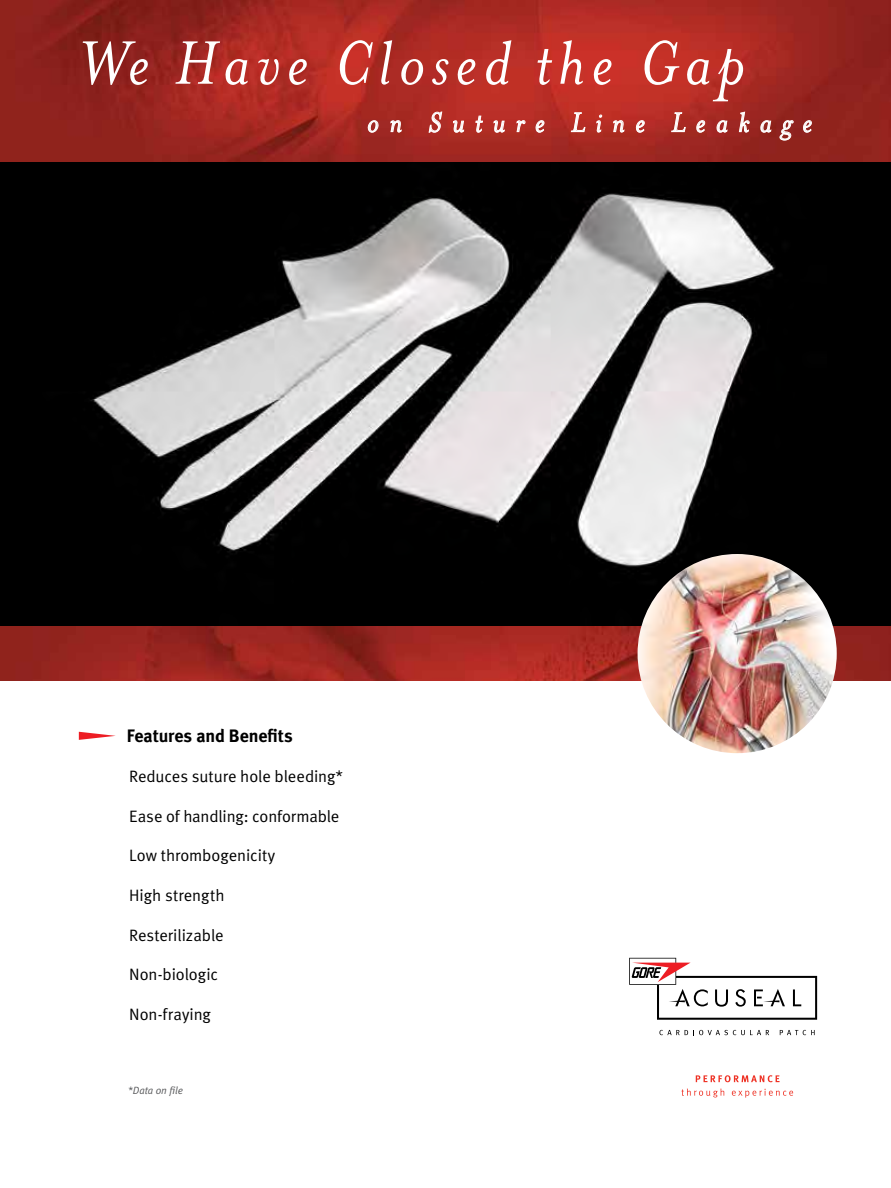
<style>
.page{position:relative;width:891px;height:1188px;background:#fff}
.page>*{position:absolute;margin:0;border:0;box-sizing:border-box;transform-origin:0 0}
.t1{font:italic 70.5px "Mrs Eaves";letter-spacing:.09em;color:#fff}
.t2{font:italic 31.5px "Mrs Eaves";letter-spacing:.33em;color:#fff}
.t3{font:18px "Meta Bold LF";letter-spacing:-.005em;color:#000}
.t4{font:16.5px "Meta Normal LF";letter-spacing:-.005em;color:#000}
.t5{font:italic 10.5px "Meta Normal LF";color:#58595b}
</style>
<div class="page">
<svg style="left:659px;top:1030px;width:110px;height:5px"></svg>
<svg style="left:780px;top:1030px;width:35px;height:5px"></svg>
<svg style="left:629px;top:958px;width:188px;height:62px"></svg>
<svg style="left:696px;top:1075px;width:84px;height:7px"></svg>
<svg style="left:681px;top:1089px;width:43px;height:8px"></svg>
<svg style="left:732px;top:1089px;width:61px;height:9px"></svg>
<img style="left:0;top:161px;width:891px;height:465px">
<img style="left:0;top:0;width:891px;height:161px">
<svg style="left:368px;top:120px;width:11px;height:13px"></svg>
<svg style="left:390px;top:120px;width:12px;height:13px"></svg>
<svg style="left:428px;top:111px;width:15px;height:22px"></svg>
<svg style="left:453px;top:119px;width:12px;height:14px"></svg>
<svg style="left:475px;top:115px;width:8px;height:18px"></svg>
<svg style="left:493px;top:119px;width:12px;height:14px"></svg>
<svg style="left:516px;top:120px;width:9px;height:12px"></svg>
<svg style="left:535px;top:120px;width:9px;height:13px"></svg>
<svg style="left:571px;top:112px;width:15px;height:21px"></svg>
<svg style="left:596px;top:114px;width:7px;height:19px"></svg>
<svg style="left:613px;top:120px;width:12px;height:13px"></svg>
<svg style="left:636px;top:120px;width:9px;height:13px"></svg>
<svg style="left:671px;top:112px;width:15px;height:21px"></svg>
<svg style="left:696px;top:120px;width:9px;height:13px"></svg>
<svg style="left:716px;top:120px;width:12px;height:13px"></svg>
<svg style="left:739px;top:111px;width:10px;height:56px"></svg>
<svg style="left:760px;top:120px;width:12px;height:13px"></svg>
<svg style="left:780px;top:120px;width:14px;height:21px"></svg>
<svg style="left:803px;top:120px;width:9px;height:13px"></svg>
<img style="left:0;top:626px;width:891px;height:54px">
<img style="left:638px;top:554px;width:199px;height:199px;border-radius:100px">
<svg style="left:79px;top:732px;width:37px;height:8px"></svg>
<h1 class="t1" style="left:79px;top:25px;width:668px">We Have Closed the Gap</h1>
<h2 class="t2" style="left:367px;top:105px;width:447px">on Suture Line Leakage</h2>
<p class="t3" style="left:127px;top:725px;width:168px">Features and Benefits</p>
<p class="t4" style="left:129px;top:767px;width:215px">Reduces suture hole bleeding*</p>
<p class="t4" style="left:129px;top:806px;width:212px">Ease of handling: conformable</p>
<p class="t4" style="left:129px;top:846px;width:148px">Low thrombogenicity</p>
<p class="t4" style="left:129px;top:886px;width:97px">High strength</p>
<p class="t4" style="left:129px;top:925px;width:96px">Resterilizable</p>
<p class="t4" style="left:129px;top:965px;width:91px">Non-biologic</p>
<p class="t4" style="left:129px;top:1005px;width:83px">Non-fraying</p>
<p class="t5" style="left:128px;top:1084px;width:57px">*Data on file</p>
</div>
